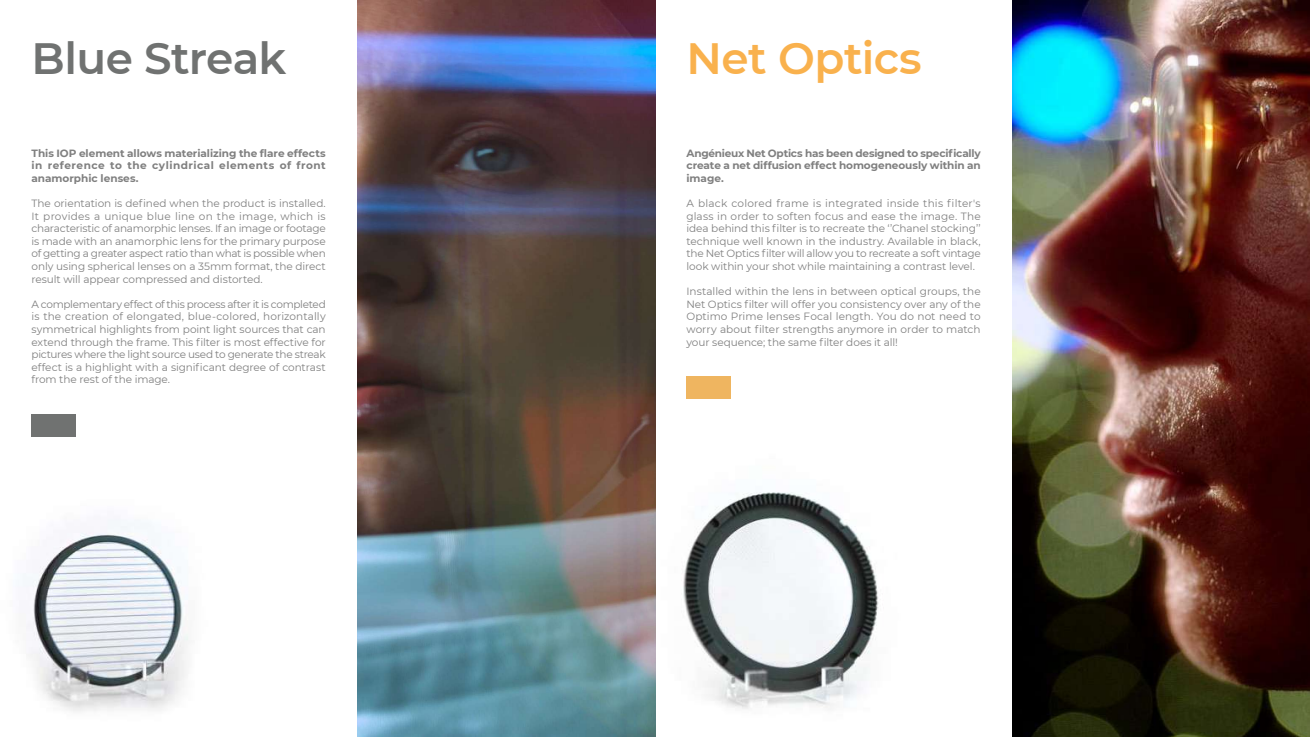
<style>
.page{position:relative;width:1310px;height:737px;background:#fff}
.page>*{position:absolute;margin:0;border:0;box-sizing:border-box;transform-origin:0 0}
.t1{font:600 43.75px "Montserrat";letter-spacing:-.02em;color:#707271}
.t2{font:600 43.75px "Montserrat";letter-spacing:-.015em;color:#f9b14d}
.t3{font:10.5px/12.6px "Montserrat";letter-spacing:-.005em;color:#808080;text-align:justify}
.t4{font:700 10.5px/12.6px "Montserrat";color:#808080;text-align:justify}
</style>
<div class="page">
<img style="left:23px;top:414px;width:166px;height:298px">
<img style="left:655px;top:358px;width:224px;height:379px">
<div style="left:32px;top:414px;width:44px;height:23px;background:#707271"></div>
<div style="left:686px;top:377px;width:45px;height:22px;background:#efb560"></div>
<img style="left:357px;top:0;width:298px;height:737px">
<img style="left:1012px;top:0;width:298px;height:737px">
<h1 class="t1" style="left:32px;top:37px;width:256px">Blue Streak</h1>
<h1 class="t2" style="left:686px;top:37px;width:237px">Net Optics</h1>
<p class="t4" style="left:32px;top:146px;width:296px">This IOP element allows materializing the flare effects in reference to the cylindrical elements of front anamorphic lenses.</p>
<p class="t3" style="left:32px;top:197px;width:296px">The orientation is defined when the product is installed.<br>It provides a unique blue line on the image, which is characteristic of anamorphic lenses. If an image or footage is made with an anamorphic lens for the primary purpose of getting a greater aspect ratio than what is possible when only using spherical lenses on a 35mm format, the direct result will appear compressed and distorted.</p>
<p class="t3" style="left:32px;top:299px;width:296px">A complementary effect of this process after it is completed is the creation of elongated, blue-colored, horizontally symmetrical highlights from point light sources that can extend through the frame. This filter is most effective for pictures where the light source used to generate the streak effect is a highlight with a significant degree of contrast from the rest of the image.</p>
<p class="t4" style="left:686px;top:146px;width:296px">Angénieux Net Optics has been designed to specifically create a net diffusion effect homogeneously within an image.</p>
<p class="t3" style="left:686px;top:197px;width:296px">A black colored frame is integrated inside this filter's glass in order to soften focus and ease the image. The idea behind this filter is to recreate the ‘’Chanel stocking’’ technique well known in the industry. Available in black, the Net Optics filter will allow you to recreate a soft vintage look within your shot while maintaining a contrast level.</p>
<p class="t3" style="left:686px;top:286px;width:296px">Installed within the lens in between optical groups, the Net Optics filter will offer you consistency over any of the Optimo Prime lenses Focal length. You do not need to worry about filter strengths anymore in order to match your sequence; the same filter does it all!</p>
</div>
